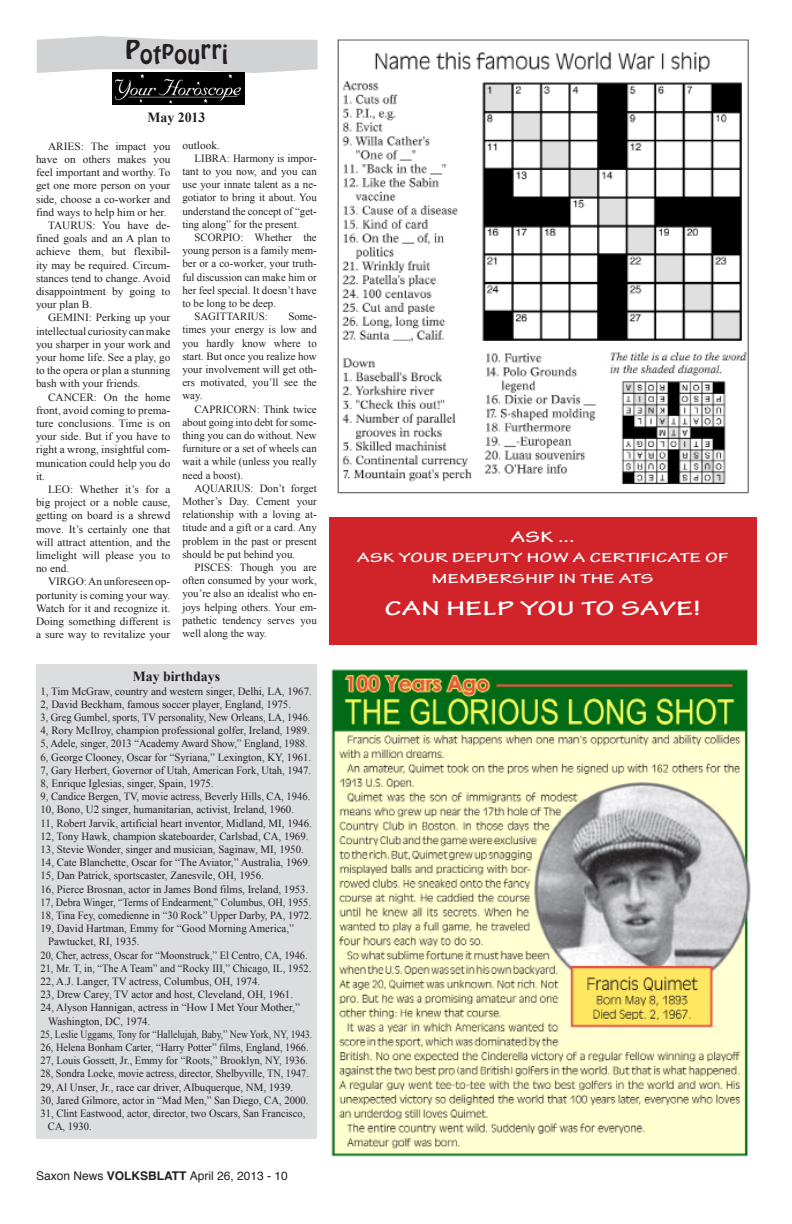
<style>
.page{position:relative;width:792px;height:1224px;background:#fff}
.page>*{position:absolute;margin:0;border:0;box-sizing:border-box;transform-origin:0 0}
.t1{font:23px "Hobo Std";letter-spacing:.02em;color:#231f20}
.t2{font:700 21.2px "Tekton Pro";letter-spacing:.02em;color:#fff;scale:1.41 1}
.t3{font:700 16.2px "Tekton Pro";color:#fff;scale:1.41 1}
.t4{font:700 14.1px/20.2px "Tekton Pro";letter-spacing:.02em;color:#fff;text-align:center;scale:1.41 1}
.t5{font:700 14px "Times New Roman";color:#231f20}
.t6{font:12px "Helvetica";color:#231f20}
.t7{font:11px/13.2px "Times New Roman";color:#231f20;text-align:justify}
.t8{font:11px "Times New Roman";color:#231f20;scale:.96 1}
.t9{font:11px "Times New Roman";color:#231f20;scale:.94 1}
.t10{font:11px "Times New Roman";color:#231f20;scale:.93 1}
.t11{font:11px "Times New Roman";color:#231f20;scale:.95 1}
.t12{font:11px "Times New Roman";color:#231f20;scale:.87 1}
.s1{font-weight:700}
</style>
<div class="page">
<svg style="left:37px;top:36px;width:281px;height:37px;background:#d4d5d6"></svg>
<img style="left:113px;top:73px;width:131px;height:31px">
<div style="left:36px;top:664px;width:281px;height:475px;background:#dcdddf"></div>
<img style="left:331px;top:669px;width:420px;height:488px">
<img style="left:337px;top:39px;width:412px;height:455px">
<div style="left:329px;top:517px;width:428px;height:127px;background:#d1232a"></div>
<h1 class="t1" style="left:125px;top:38px;width:104px">Potpourri</h1>
<p class="t5" style="left:147px;top:108px;width:60px">May 2013</p>
<p class="t7" style="left:182px;top:138px;width:39px">outlook.</p>
<p class="t7" style="left:194px;top:151px;width:124px">LIBRA: Harmony is impor-</p>
<p class="t7" style="left:182px;top:165px;width:136px">tant to you now, and you can</p>
<p class="t7" style="left:182px;top:178px;width:136px">use your innate talent as a ne-</p>
<p class="t7" style="left:182px;top:191px;width:136px">gotiator to bring it about. You</p>
<p class="t7" style="left:182px;top:204px;width:136px">understand the concept of “get-</p>
<p class="t7" style="left:182px;top:217px;width:119px">ting along” for the present.</p>
<p class="t7" style="left:194px;top:231px;width:124px">SCORPIO: Whether the</p>
<p class="t7" style="left:182px;top:244px;width:136px">young person is a family mem-</p>
<p class="t7" style="left:182px;top:257px;width:136px">ber or a co-worker, your truth-</p>
<p class="t7" style="left:182px;top:270px;width:136px">ful discussion can make him or</p>
<p class="t7" style="left:182px;top:283px;width:136px">her feel special. It doesn’t have</p>
<p class="t7" style="left:182px;top:297px;width:95px">to be long to be deep.</p>
<p class="t7" style="left:194px;top:310px;width:75px">SAGITTARIUS:</p>
<p class="t7" style="left:48px;top:139px;width:124px">ARIES: The impact you</p>
<p class="t7" style="left:36px;top:153px;width:136px">have on others makes you</p>
<p class="t7" style="left:36px;top:166px;width:136px">feel important and worthy. To</p>
<p class="t7" style="left:36px;top:179px;width:136px">get one more person on your</p>
<p class="t7" style="left:36px;top:192px;width:136px">side, choose a co-worker and</p>
<p class="t7" style="left:36px;top:205px;width:132px">find ways to help him or her.</p>
<p class="t7" style="left:48px;top:219px;width:124px">TAURUS: You have de-</p>
<p class="t7" style="left:36px;top:232px;width:136px">fined goals and an A plan to</p>
<p class="t7" style="left:36px;top:245px;width:136px">achieve them, but flexibil-</p>
<p class="t7" style="left:36px;top:258px;width:136px">ity may be required. Circum-</p>
<p class="t7" style="left:36px;top:271px;width:136px">stances tend to change. Avoid</p>
<p class="t7" style="left:36px;top:285px;width:136px">disappointment by going to</p>
<p class="t7" style="left:36px;top:298px;width:58px">your plan B.</p>
<p class="t7" style="left:48px;top:311px;width:124px">GEMINI: Perking up your</p>
<p class="t7" style="left:36px;top:324px;width:136px">intellectual curiosity can make</p>
<p class="t7" style="left:36px;top:337px;width:136px">you sharper in your work and</p>
<p class="t7" style="left:36px;top:351px;width:136px">your home life. See a play, go</p>
<p class="t7" style="left:36px;top:364px;width:136px">to the opera or plan a stunning</p>
<p class="t7" style="left:36px;top:377px;width:106px">bash with your friends.</p>
<p class="t7" style="left:48px;top:390px;width:124px">CANCER: On the home</p>
<p class="t7" style="left:36px;top:403px;width:136px">front, avoid coming to prema-</p>
<p class="t7" style="left:36px;top:417px;width:136px">ture conclusions. Time is on</p>
<p class="t7" style="left:36px;top:430px;width:136px">your side. But if you have to</p>
<p class="t7" style="left:36px;top:443px;width:136px">right a wrong, insightful com-</p>
<p class="t7" style="left:36px;top:456px;width:136px">munication could help you do</p>
<p class="t7" style="left:36px;top:469px;width:11px">it.</p>
<p class="t7" style="left:48px;top:483px;width:124px">LEO: Whether it’s for a</p>
<p class="t7" style="left:36px;top:496px;width:136px">big project or a noble cause,</p>
<p class="t7" style="left:36px;top:509px;width:136px">getting on board is a shrewd</p>
<p class="t7" style="left:36px;top:522px;width:136px">move. It’s certainly one that</p>
<p class="t7" style="left:36px;top:535px;width:136px">will attract attention, and the</p>
<p class="t7" style="left:36px;top:549px;width:136px">limelight will please you to</p>
<p class="t7" style="left:36px;top:562px;width:35px">no end.</p>
<p class="t7" style="left:48px;top:575px;width:124px">VIRGO: An unforeseen op-</p>
<p class="t7" style="left:36px;top:588px;width:136px">portunity is coming your way.</p>
<p class="t7" style="left:36px;top:601px;width:136px">Watch for it and recognize it.</p>
<p class="t7" style="left:36px;top:615px;width:136px">Doing something different is</p>
<p class="t7" style="left:36px;top:628px;width:136px">a sure way to revitalize your</p>
<p class="t7" style="left:182px;top:310px;width:136px;text-indent:106px">Some&shy;times your energy is low and you hardly know where to start. But once you realize how your involvement will get oth&shy;ers motivated, you’ll see the way.</p>
<p class="t7" style="left:182px;top:402px;width:136px;text-indent:12px">CAPRICORN: Think twice about going into debt for some&shy;thing you can do without. New furniture or a set of wheels can wait a while (unless you really need a boost).</p>
<p class="t7" style="left:182px;top:481px;width:136px;text-indent:12px">AQUARIUS: Don’t forget Mother’s Day. Cement your relationship with a loving at&shy;titude and a gift or a card. Any problem in the past or present should be put behind you.</p>
<p class="t7" style="left:182px;top:561px;width:136px;text-indent:12px">PISCES: Though you are often consumed by your work, you’re also an idealist who en&shy;joys helping others. Your em&shy;pathetic tendency serves you well along the way.</p>
<p class="t5" style="left:133px;top:667px;width:89px">May birthdays</p>
<p class="t7" style="left:40px;top:684px;width:273px">1, Tim McGraw, country and western singer, Delhi, LA, 1967.</p>
<p class="t7" style="left:40px;top:697px;width:252px">2, David Beckham, famous soccer player, England, 1975.</p>
<p class="t9" style="left:40px;top:710px;width:289px">3, Greg Gumbel, sports, TV personality, New Orleans, LA, 1946.</p>
<p class="t7" style="left:40px;top:724px;width:271px">4, Rory McIlroy, champion professional golfer, Ireland, 1989.</p>
<p class="t11" style="left:40px;top:736px;width:283px">5, Adele, singer, 2013 “Academy Award Show,” England, 1988.</p>
<p class="t7" style="left:40px;top:750px;width:272px">6, George Clooney, Oscar for “Syriana,” Lexington, KY, 1961.</p>
<p class="t8" style="left:40px;top:763px;width:283px">7, Gary Herbert, Governor of Utah, American Fork, Utah, 1947.</p>
<p class="t7" style="left:40px;top:777px;width:175px">8, Enrique Iglesias, singer, Spain, 1975.</p>
<p class="t8" style="left:40px;top:789px;width:283px">9, Candice Bergen, TV, movie actress, Beverly Hills, CA, 1946.</p>
<p class="t7" style="left:40px;top:803px;width:255px">10, Bono, U2 singer, humanitarian, activist, Ireland, 1960.</p>
<p class="t7" style="left:40px;top:816px;width:273px">11, Robert Jarvik, artificial heart inventor, Midland, MI, 1946.</p>
<p class="t7" style="left:40px;top:829px;width:270px">12, Tony Hawk, champion skateboarder, Carlsbad, CA, 1969.</p>
<p class="t7" style="left:40px;top:843px;width:265px">13, Stevie Wonder, singer and musician, Saginaw, MI, 1950.</p>
<p class="t7" style="left:40px;top:856px;width:272px">14, Cate Blanchette, Oscar for “The Aviator,” Australia, 1969.</p>
<p class="t7" style="left:40px;top:869px;width:225px">15, Dan Patrick, sportscaster, Zanesvile, OH, 1956.</p>
<p class="t7" style="left:40px;top:882px;width:269px">16, Pierce Brosnan, actor in James Bond films, Ireland, 1953.</p>
<p class="t10" style="left:40px;top:895px;width:292px">17, Debra Winger, “Terms of Endearment,” Columbus, OH, 1955.</p>
<p class="t8" style="left:40px;top:908px;width:284px">18, Tina Fey, comedienne in “30 Rock” Upper Darby, PA, 1972.</p>
<p class="t7" style="left:40px;top:922px;width:255px">19, David Hartman, Emmy for “Good Morning America,”</p>
<p class="t7" style="left:48px;top:935px;width:93px">Pawtucket, RI, 1935.</p>
<p class="t9" style="left:40px;top:948px;width:286px">20, Cher, actress, Oscar for “Moonstruck,” El Centro, CA, 1946.</p>
<p class="t11" style="left:40px;top:961px;width:287px">21, Mr. T, in, “The A Team” and “Rocky III,” Chicago, IL, 1952.</p>
<p class="t7" style="left:40px;top:975px;width:221px">22, A.J. Langer, TV actress, Columbus, OH, 1974.</p>
<p class="t7" style="left:40px;top:988px;width:254px">23, Drew Carey, TV actor and host, Cleveland, OH, 1961.</p>
<p class="t7" style="left:40px;top:1001px;width:261px">24, Alyson Hannigan, actress in “How I Met Your Mother,”</p>
<p class="t7" style="left:48px;top:1014px;width:104px">Washington, DC, 1974.</p>
<p class="t12" style="left:40px;top:1027px;width:314px">25, Leslie Uggams, Tony for “Hallelujah, Baby,” New York, NY, 1943.</p>
<p class="t9" style="left:40px;top:1040px;width:287px">26, Helena Bonham Carter, “Harry Potter” films, England, 1966.</p>
<p class="t8" style="left:40px;top:1053px;width:280px">27, Louis Gossett, Jr., Emmy for “Roots,” Brooklyn, NY, 1936.</p>
<p class="t10" style="left:40px;top:1066px;width:290px">28, Sondra Locke, movie actress, director, Shelbyville, TN, 1947.</p>
<p class="t7" style="left:40px;top:1080px;width:254px">29, Al Unser, Jr., race car driver, Albuquerque, NM, 1939.</p>
<p class="t7" style="left:40px;top:1093px;width:269px">30, Jared Gilmore, actor in “Mad Men,” San Diego, CA, 2000.</p>
<p class="t8" style="left:40px;top:1106px;width:277px">31, Clint Eastwood, actor, director, two Oscars, San Francisco,</p>
<p class="t8" style="left:48px;top:1119px;width:47px">CA, 1930.</p>
<p class="t6" style="left:36px;top:1167px;width:253px">Saxon News <span class="s1">VOLKSBLATT</span> April 26, 2013 - 10</p>
<h3 class="t3" style="left:511px;top:527px;width:47px">ASK ...</h3>
<p class="t4" style="left:357px;top:548px;width:265px">ASK YOUR DEPUTY HOW A CERTIFICATE OF<br>MEMBERSHIP IN THE ATS</p>
<h2 class="t2" style="left:385px;top:596px;width:225px">CAN HELP YOU TO SAVE!</h2>
</div>
